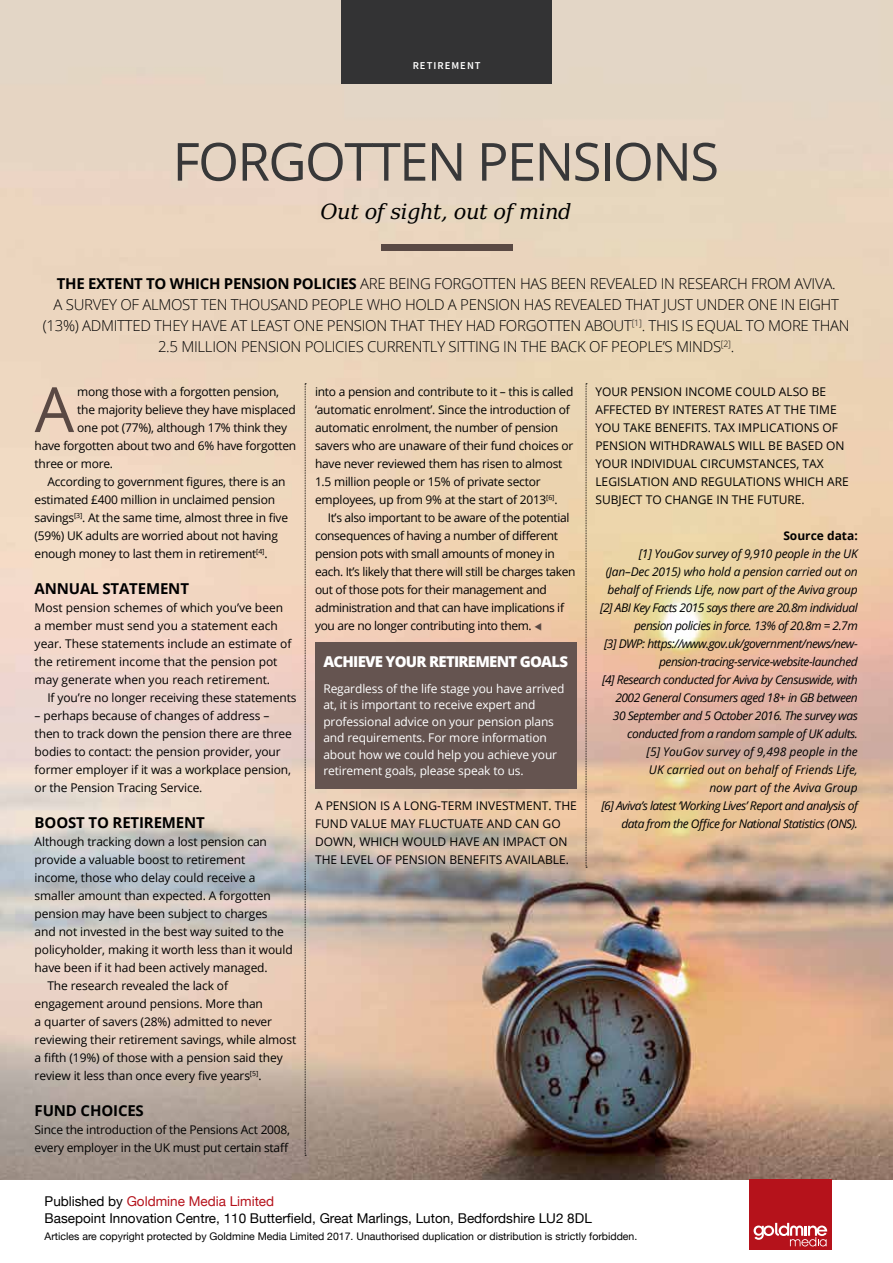
<style>
.page{position:relative;width:893px;height:1263px;background:#fff}
.page>*{position:absolute;margin:0;border:0;box-sizing:border-box;transform-origin:0 0}
.t1{font:62.4px "Open Sans";color:#5a4944}
.t2{font:52.5px "Open Sans";letter-spacing:-.03em;color:#383839}
.t3{font:italic 21px "DejaVu Serif";letter-spacing:-.02em;color:#000}
.t4{font:300 15px/21px "Open Sans";letter-spacing:-.02em;color:#000;text-align:center}
.t5{font:700 15px "Open Sans";letter-spacing:-.01em;color:#000}
.t6{font:800 15px "Open Sans";letter-spacing:-.05em;color:#fff}
.t7{font:13.5px/16.5px "Helvetica Neue";color:#000}
.t8{font:12px/18px "Open Sans";letter-spacing:-.01em;color:#000}
.t9{font:italic 12px/18px "Open Sans";letter-spacing:-.04em;color:#000;text-align:right}
.t10{font:12px/18px "Open Sans";letter-spacing:-.03em;color:#000}
.t11{font:12px/16.5px "Open Sans";letter-spacing:-.01em;color:#fff}
.t12{font:700 12px "Open Sans";color:#000}
.t13{font:10.5px "Helvetica Neue";color:#000}
.t14{font:600 10.5px "Source Sans Pro";letter-spacing:.1em;color:#fff}
.s1{font-weight:700}
.s2{color:#5a4944}
.s3{color:#b5121b}
</style>
<div class="page">
<img style="left:0;top:0;width:893px;height:1179px">
<div style="left:749px;top:1179px;width:82px;height:71px;background:#b5121b"></div>
<svg style="left:754px;top:1223px;width:73px;height:23px"></svg>
<div style="left:341px;top:0;width:211px;height:83px;background:#333334"></div>
<svg style="left:305px;top:383px;width:1px;height:773px"></svg>
<svg style="left:586px;top:383px;width:1px;height:485px"></svg>
<div style="left:315px;top:642px;width:262px;height:146px;background:#655450"></div>
<div style="left:381px;top:245px;width:132px;height:6px;background:#5a4944"></div>
<p class="t14" style="left:413px;top:59px;width:69px">RETIREMENT</p>
<h2 class="t2" style="left:173px;top:125px;width:548px">FORGOTTEN PENSIONS</h2>
<h3 class="t3" style="left:320px;top:199px;width:253px">Out of sight, out of mind</h3>
<p class="t4" style="left:43px;top:273px;width:808px"><span class="s1">THE EXTENT TO WHICH PENSION POLICIES</span> ARE BEING FORGOTTEN HAS BEEN REVEALED IN RESEARCH FROM AVIVA.<br>A SURVEY OF ALMOST TEN THOUSAND PEOPLE WHO HOLD A PENSION HAS REVEALED THAT JUST UNDER ONE IN EIGHT (13%) ADMITTED THEY HAVE AT LEAST ONE PENSION THAT THEY HAD FORGOTTEN ABOUT<sup>[1]</sup>. THIS IS EQUAL TO MORE THAN 2.5 MILLION PENSION POLICIES CURRENTLY SITTING IN THE BACK OF PEOPLE’S MINDS<sup>[2]</sup>.</p>
<h1 class="t1" style="left:35px;top:365px;width:41px">A</h1>
<p class="t8" style="left:77px;top:382px;width:203px">mong those with a forgotten pension,</p>
<p class="t8" style="left:77px;top:400px;width:220px">the majority believe they have misplaced</p>
<p class="t8" style="left:77px;top:418px;width:211px">one pot (77%), although 17% think they</p>
<p class="t8" style="left:35px;top:436px;width:263px">have forgotten about two and 6% have forgotten</p>
<p class="t8" style="left:35px;top:454px;width:80px">three or more.</p>
<p class="t8" style="left:47px;top:472px;width:240px">According to government figures, there is an</p>
<p class="t8" style="left:35px;top:490px;width:242px">estimated £400 million in unclaimed pension</p>
<p class="t8" style="left:35px;top:508px;width:255px">savings<sup>[3]</sup>. At the same time, almost three in five</p>
<p class="t8" style="left:35px;top:526px;width:245px">(59%) UK adults are worried about not having</p>
<p class="t8" style="left:35px;top:544px;width:235px">enough money to last them in retirement<sup>[4]</sup>.</p>
<p class="t5" style="left:35px;top:578px;width:156px">ANNUAL STATEMENT</p>
<p class="t8" style="left:35px;top:598px;width:258px">Most pension schemes of which you’ve been a member must send you a statement each year. These statements include an estimate of the retirement income that the pension pot may generate when you reach retirement.</p>
<p class="t8" style="left:47px;top:688px;width:251px">If you’re no longer receiving these statements</p>
<p class="t8" style="left:35px;top:706px;width:259px">– perhaps because of changes of address – then to track down the pension there are three bodies to contact: the pension provider, your former employer if it was a workplace pension, or the Pension Tracing Service.</p>
<p class="t5" style="left:35px;top:812px;width:172px">BOOST TO RETIREMENT</p>
<p class="t8" style="left:35px;top:832px;width:234px">Although tracking down a lost pension can</p>
<p class="t8" style="left:35px;top:850px;width:212px">provide a valuable boost to retirement</p>
<p class="t8" style="left:35px;top:868px;width:222px">income, those who delay could receive a</p>
<p class="t8" style="left:35px;top:886px;width:238px">smaller amount than expected. A forgotten</p>
<p class="t8" style="left:35px;top:904px;width:235px">pension may have been subject to charges</p>
<p class="t8" style="left:35px;top:922px;width:251px">and not invested in the best way suited to the</p>
<p class="t8" style="left:35px;top:940px;width:260px">policyholder, making it worth less than it would</p>
<p class="t8" style="left:35px;top:958px;width:235px">have been if it had been actively managed.</p>
<p class="t8" style="left:47px;top:976px;width:182px">The research revealed the lack of</p>
<p class="t8" style="left:35px;top:994px;width:230px">engagement around pensions. More than</p>
<p class="t8" style="left:35px;top:1012px;width:239px">a quarter of savers (28%) admitted to never</p>
<p class="t8" style="left:35px;top:1030px;width:263px">reviewing their retirement savings, while almost</p>
<p class="t8" style="left:35px;top:1048px;width:250px">a fifth (19%) of those with a pension said they</p>
<p class="t8" style="left:35px;top:1066px;width:228px">review it less than once every five years<sup>[5]</sup>.</p>
<p class="t5" style="left:35px;top:1100px;width:111px">FUND CHOICES</p>
<p class="t8" style="left:35px;top:1120px;width:257px">Since the introduction of the Pensions Act 2008, every employer in the UK must put certain staff</p>
<p class="t8" style="left:315px;top:382px;width:260px">into a pension and contribute to it – this is called ‘automatic enrolment’. Since the introduction of automatic enrolment, the number of pension savers who are unaware of their fund choices or have never reviewed them has risen to almost 1.5 million people or 15% of private sector employees, up from 9% at the start of 2013<sup>[6]</sup>.</p>
<p class="t10" style="left:315px;top:508px;width:262px;text-indent:13px">It’s also important to be aware of the potential consequences of having a number of different pension pots with small amounts of money in each. It’s likely that there will still be charges taken out of those pots for their management and administration and that can have implications if you are no longer contributing into them. <span class="s2">▼</span></p>
<p class="t6" style="left:323px;top:651px;width:246px">ACHIEVE YOUR RETIREMENT GOALS</p>
<p class="t11" style="left:323px;top:680px;width:242px">Regardless of the life stage you have arrived at, it is important to receive expert and professional advice on your pension plans and requirements. For more information about how we could help you achieve your retirement goals, please speak to us.</p>
<p class="t8" style="left:315px;top:796px;width:263px">A PENSION IS A LONG-TERM INVESTMENT. THE FUND VALUE MAY FLUCTUATE AND CAN GO DOWN, WHICH WOULD HAVE AN IMPACT ON THE LEVEL OF PENSION BENEFITS AVAILABLE.</p>
<p class="t8" style="left:595px;top:382px;width:255px">YOUR PENSION INCOME COULD ALSO BE AFFECTED BY INTEREST RATES AT THE TIME YOU TAKE BENEFITS. TAX IMPLICATIONS OF PENSION WITHDRAWALS WILL BE BASED ON YOUR INDIVIDUAL CIRCUMSTANCES, TAX LEGISLATION AND REGULATIONS WHICH ARE SUBJECT TO CHANGE IN THE FUTURE.</p>
<p class="t12" style="left:783px;top:527px;width:76px">Source data:</p>
<p class="t9" style="left:600px;top:544px;width:259px">[1] YouGov survey of 9,910 people in the UK (Jan–Dec 2015) who hold a pension carried out on behalf of Friends Life, now part of the Aviva group [2] ABI Key Facts 2015 says there are 20.8m individual pension policies in force. 13% of 20.8m = 2.7m<br>[3] DWP: https://www.gov.uk/government/news/new&shy;pension-tracing-service-website-launched<br>[4] Research conducted for Aviva by Censuswide, with 2002 General Consumers aged 18+ in GB between 30 September and 5 October 2016. The survey was conducted from a random sample of UK adults.<br>[5] YouGov survey of 9,498 people in the<br>UK carried out on behalf of Friends Life,<br>now part of the Aviva Group<br>[6] Aviva’s latest ‘Working Lives’ Report and analysis of data from the Office for National Statistics (ONS).</p>
<p class="t7" style="left:45px;top:1193px;width:549px">Published by <span class="s3">Goldmine Media Limited<br></span>Basepoint Innovation Centre, 110 Butterfield, Great Marlings, Luton, Bedfordshire LU2 8DL</p>
<p class="t13" style="left:45px;top:1230px;width:594px">Articles are copyright protected by Goldmine Media Limited 2017. Unauthorised duplication or distribution is strictly forbidden.</p>
</div>
